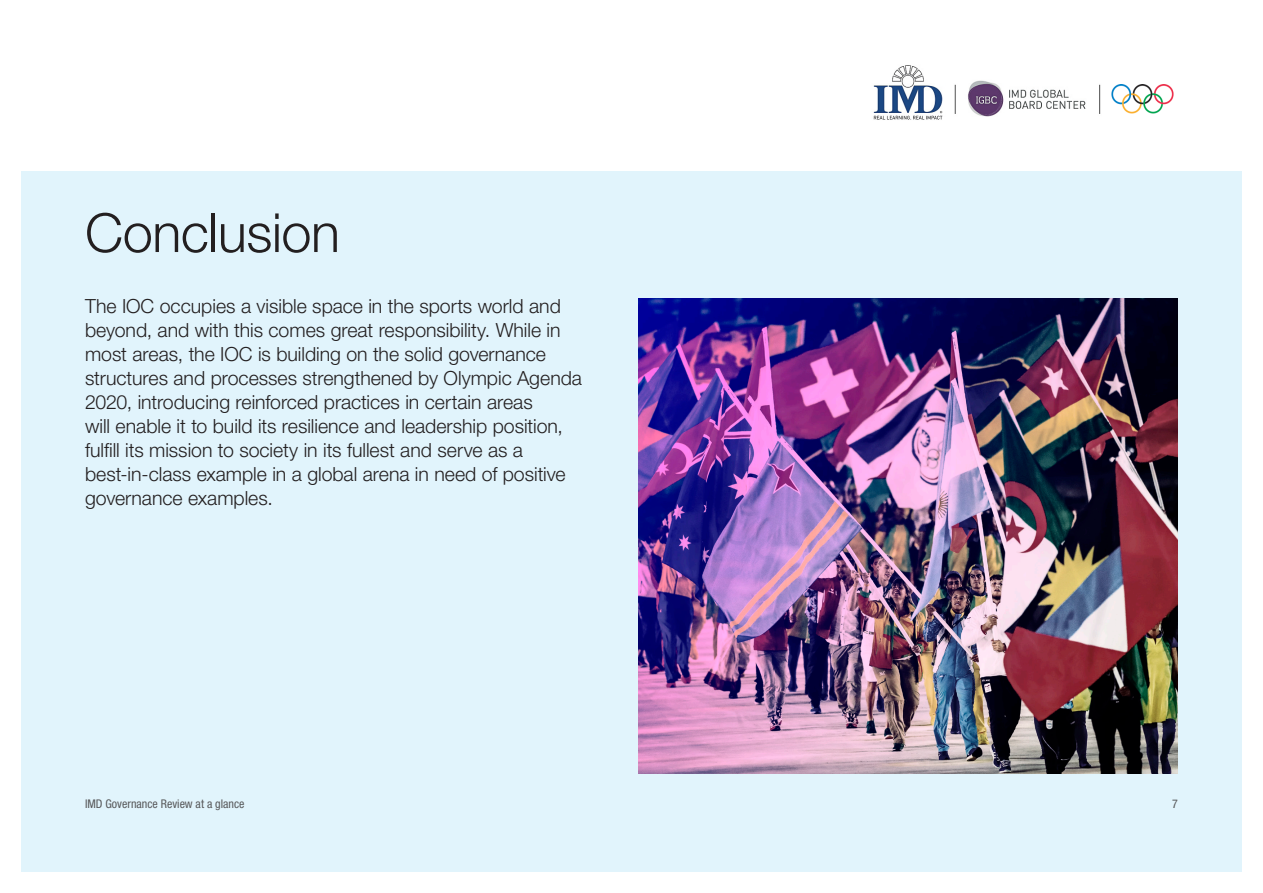
<style>
.page{position:relative;width:1263px;height:893px;background:#fff}
.page>*{position:absolute;margin:0;border:0;box-sizing:border-box;transform-origin:0 0}
.t1{font:300 54px "Helvetica Neue LT Pro";letter-spacing:-.01em;color:#231f20}
.t2{font:300 19.5px/24px "Helvetica Neue LT Pro";color:#231f20}
.t3{font:condensed 12px "Helvetica Neue LT Pro";color:#57585a}
</style>
<div class="page">
<div style="left:21px;top:171px;width:1221px;height:701px;background:#e1f4fc"></div>
<img style="left:639px;top:299px;width:539px;height:475px">
<img style="left:873px;top:65px;width:213px;height:55px">
<img style="left:1099px;top:84px;width:2px;height:30px">
<img style="left:1111px;top:85px;width:63px;height:29px">
<p class="t1" style="left:85px;top:200px;width:256px">Conclusion</p>
<p class="t2" style="left:85px;top:293px;width:498px">The IOC occupies a visible space in the sports world and beyond, and with this comes great responsibility. While in most areas, the IOC is building on the solid governance structures and processes strengthened by Olympic Agenda 2020, introducing reinforced practices in certain areas<br>will enable it to build its resilience and leadership position, fulfill its mission to society in its fullest and serve as a best-in-class example in a global arena in need of positive governance examples.</p>
<p class="t3" style="left:85px;top:797px;width:161px">IMD Governance Review at a glance</p>
<p class="t3" style="left:1172px;top:797px;width:7px">7</p>
</div>
